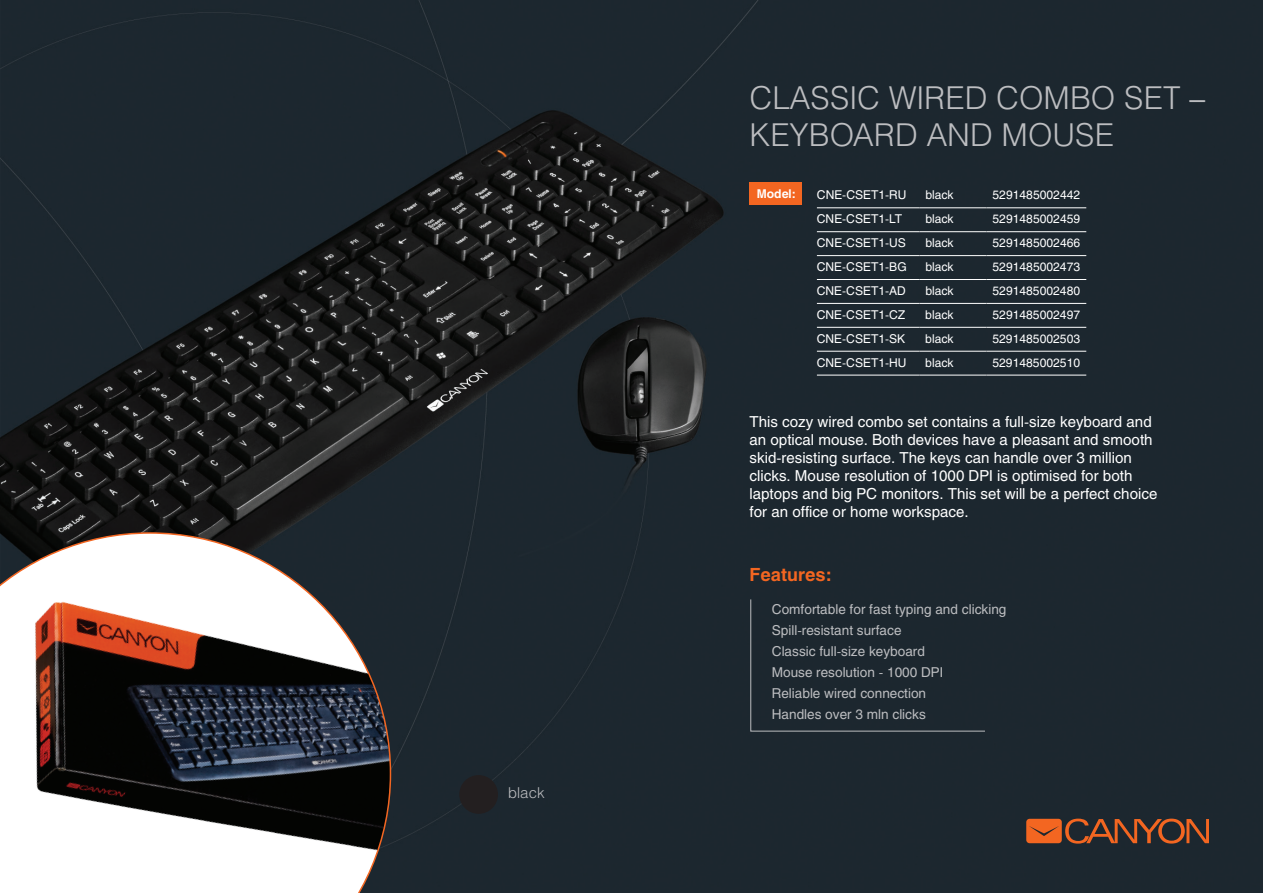
<style>
.page{position:relative;width:1263px;height:893px;background:#fff}
.page>*{position:absolute;margin:0;border:0;box-sizing:border-box;transform-origin:0 0}
.t1{font:31.5px/37.8px "Helios Light C";color:#bcbdc0}
.t2{font:700 18px "Helios C";color:#f36621}
.t3{font:15px/18px "Helios C";color:#fff}
.t4{font:15px "Helios Light C";color:#bcbdc0}
.t5{font:13.5px/21px "Helios C";color:#bcbdc0}
.t6{font:12px "Helios C";color:#fff}
.t7{font:700 12px "Helios C";color:#fff}
</style>
<div class="page">
<img style="left:0;top:0;width:1263px;height:893px">
<svg style="left:0;top:532px;width:391px;height:361px"></svg>
<svg style="left:1026px;top:819px;width:183px;height:25px;background:#7b4228"></svg>
<div style="left:749px;top:183px;width:53px;height:22px;background:#f36621"></div>
<div style="left:750px;top:599px;width:235px;height:133px;background:#1c272f"></div>
<div style="left:459px;top:775px;width:39px;height:39px;background:#231f20;border-radius:50%"></div>
<hr style="left:817px;top:208px;width:102px;height:1px;background:#fff">
<hr style="left:919px;top:208px;width:67px;height:1px;background:#fff">
<hr style="left:986px;top:208px;width:100px;height:1px;background:#fff">
<hr style="left:817px;top:231px;width:102px;height:1px;background:#fff">
<hr style="left:919px;top:231px;width:67px;height:1px;background:#fff">
<hr style="left:986px;top:231px;width:100px;height:1px;background:#fff">
<hr style="left:817px;top:255px;width:102px;height:1px;background:#fff">
<hr style="left:919px;top:255px;width:67px;height:1px;background:#fff">
<hr style="left:986px;top:255px;width:100px;height:1px;background:#fff">
<hr style="left:817px;top:279px;width:102px;height:1px;background:#fff">
<hr style="left:919px;top:279px;width:67px;height:1px;background:#fff">
<hr style="left:986px;top:279px;width:100px;height:1px;background:#fff">
<hr style="left:817px;top:303px;width:102px;height:1px;background:#fff">
<hr style="left:919px;top:303px;width:67px;height:1px;background:#fff">
<hr style="left:986px;top:303px;width:100px;height:1px;background:#fff">
<hr style="left:817px;top:327px;width:102px;height:1px;background:#fff">
<hr style="left:919px;top:327px;width:67px;height:1px;background:#fff">
<hr style="left:986px;top:327px;width:100px;height:1px;background:#fff">
<hr style="left:817px;top:351px;width:102px;height:1px;background:#fff">
<hr style="left:919px;top:351px;width:67px;height:1px;background:#fff">
<hr style="left:986px;top:351px;width:100px;height:1px;background:#fff">
<hr style="left:817px;top:375px;width:102px;height:1px;background:#fff">
<hr style="left:919px;top:375px;width:67px;height:1px;background:#fff">
<hr style="left:986px;top:375px;width:100px;height:1px;background:#fff">
<p class="t4" style="left:508px;top:784px;width:38px">BLACK</p>
<h1 class="t1" style="left:749px;top:78px;width:457px">CLASSIC WIRED COMBO SET –<br>KEYBOARD AND MOUSE</h1>
<p class="t7" style="left:757px;top:186px;width:41px">Model:</p>
<p class="t6" style="left:817px;top:188px;width:91px">CNE-CSET1-RU</p>
<p class="t6" style="left:925px;top:188px;width:30px">black</p>
<p class="t6" style="left:992px;top:188px;width:89px">5291485002442</p>
<p class="t6" style="left:817px;top:212px;width:87px">CNE-CSET1-LT</p>
<p class="t6" style="left:925px;top:212px;width:30px">black</p>
<p class="t6" style="left:992px;top:212px;width:89px">5291485002459</p>
<p class="t6" style="left:817px;top:236px;width:91px">CNE-CSET1-US</p>
<p class="t6" style="left:925px;top:236px;width:30px">black</p>
<p class="t6" style="left:992px;top:236px;width:89px">5291485002466</p>
<p class="t6" style="left:817px;top:260px;width:91px">CNE-CSET1-BG</p>
<p class="t6" style="left:925px;top:260px;width:30px">black</p>
<p class="t6" style="left:992px;top:260px;width:89px">5291485002473</p>
<p class="t6" style="left:817px;top:283px;width:91px">CNE-CSET1-AD</p>
<p class="t6" style="left:925px;top:283px;width:30px">black</p>
<p class="t6" style="left:992px;top:283px;width:89px">5291485002480</p>
<p class="t6" style="left:817px;top:307px;width:90px">CNE-CSET1-CZ</p>
<p class="t6" style="left:925px;top:307px;width:30px">black</p>
<p class="t6" style="left:992px;top:307px;width:89px">5291485002497</p>
<p class="t6" style="left:817px;top:331px;width:90px">CNE-CSET1-SK</p>
<p class="t6" style="left:925px;top:331px;width:30px">black</p>
<p class="t6" style="left:992px;top:331px;width:89px">5291485002503</p>
<p class="t6" style="left:817px;top:355px;width:91px">CNE-CSET1-HU</p>
<p class="t6" style="left:925px;top:355px;width:30px">black</p>
<p class="t6" style="left:992px;top:355px;width:89px">5291485002510</p>
<p class="t3" style="left:749px;top:412px;width:409px">This cozy wired combo set contains a full-size keyboard and an optical mouse. Both devices have a pleasant and smooth skid-resisting surface. The keys can handle over 3 million clicks. Mouse resolution of 1000 DPI is optimised for both laptops and big PC monitors. This set will be a perfect choice for an office or home workspace.</p>
<p class="t2" style="left:749px;top:564px;width:84px">Features:</p>
<p class="t5" style="left:772px;top:599px;width:236px">Comfortable for fast typing and clicking<br>Spill-resistant surface<br>Classic full-size keyboard<br>Mouse resolution - 1000 DPI<br>Reliable wired connection<br>Handles over 3 mln clicks</p>
</div>
